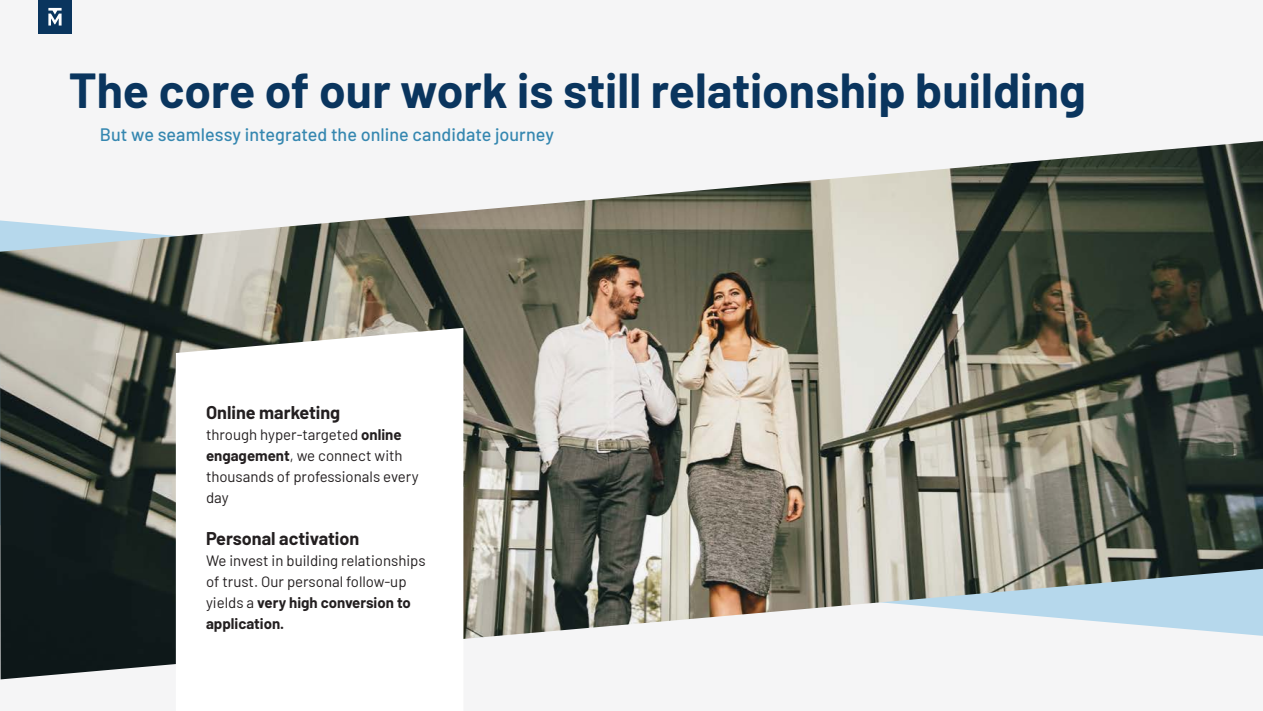
<style>
.page{position:relative;width:1263px;height:711px;background:#fff}
.page>*{position:absolute;margin:0;border:0;box-sizing:border-box;transform-origin:0 0}
.t1{font:700 48px "Barlow";color:#0a355e}
.t2{font:500 18px "Barlow";letter-spacing:.005em;color:#3587b0}
.t3{font:700 18px "Barlow";color:#231f20}
.t4{font:15px/21px "Barlow";color:#231f20}
.s1{font-weight:700}
</style>
<div class="page">
<div style="left:0;top:0;width:1263px;height:710px;background:#f5f5f6"></div>
<img style="left:0;top:141px;width:1263px;height:538px">
<div style="left:176px;top:327px;width:287px;height:352px;background:#fff"></div>
<div style="left:38px;top:0;width:34px;height:33px;background:#0a355e"></div>
<svg style="left:48px;top:8px;width:14px;height:18px"></svg>
<h1 class="t1" style="left:69px;top:55px;width:1018px">The core of our work is still relationship building</h1>
<h2 class="t2" style="left:100px;top:124px;width:456px">But we seamlessy integrated the online candidate journey</h2>
<p class="t3" style="left:206px;top:398px;width:136px">Online marketing</p>
<p class="t4" style="left:206px;top:422px;width:214px">through hyper-targeted <span class="s1">online engagement</span>, we connect with thousands of professionals every day</p>
<p class="t3" style="left:206px;top:524px;width:155px">Personal activation</p>
<p class="t4" style="left:206px;top:548px;width:221px">We invest in building relationships of trust. Our personal follow-up yields a <span class="s1">very high conversion to application.</span></p>
</div>
